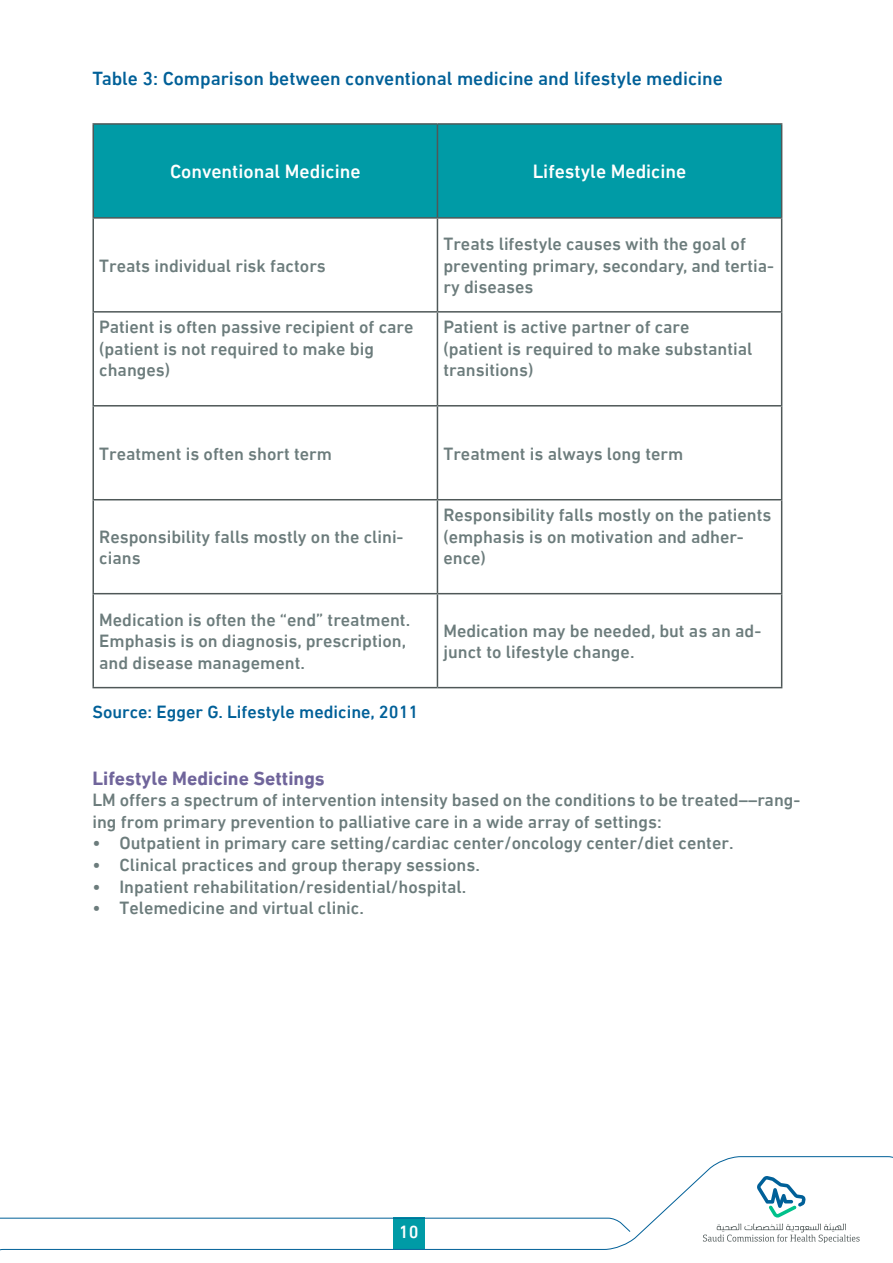
<style>
.page{position:relative;width:893px;height:1263px;background:#fff}
.page>*{position:absolute;margin:0;border:0;box-sizing:border-box;transform-origin:0 0}
.t1{font:500 19.5px "DIN Next LTW23";color:#fff}
.t2{font:700 19.5px "DIN Next LTW23";color:#70659b}
.t3{font:500 19.35px "DIN Next LTW23";color:#006098}
.t4{font:500 18px/21.6px "DIN Next LTW23";color:#6c7c7c}
.t5{font:500 18px "DIN Next LTW23";color:#006098}
.t6{font:500 18px "DIN Next LTW23";color:#fff}
</style>
<div class="page">
<svg style="left:0;top:1156px;width:893px;height:95px"></svg>
<svg style="left:757px;top:1176px;width:49px;height:41px"></svg>
<svg style="left:703px;top:1223px;width:157px;height:19px"></svg>
<div style="left:94px;top:125px;width:687px;height:92px;background:#009ba6"></div>
<hr style="left:92px;top:123px;width:345px;height:2px;background:#4f5858">
<hr style="left:92px;top:125px;width:2px;height:92px;background:#4f5858">
<hr style="left:437px;top:123px;width:345px;height:2px;background:#4f5858">
<hr style="left:437px;top:125px;width:1px;height:92px;background:#4f5858">
<hr style="left:781px;top:125px;width:1px;height:92px;background:#4f5858">
<hr style="left:92px;top:217px;width:345px;height:2px;background:#4f5858">
<hr style="left:92px;top:219px;width:2px;height:92px;background:#4f5858">
<hr style="left:437px;top:217px;width:345px;height:2px;background:#4f5858">
<hr style="left:437px;top:219px;width:1px;height:92px;background:#4f5858">
<hr style="left:781px;top:219px;width:1px;height:92px;background:#4f5858">
<hr style="left:92px;top:311px;width:345px;height:2px;background:#4f5858">
<hr style="left:92px;top:313px;width:2px;height:92px;background:#4f5858">
<hr style="left:437px;top:311px;width:345px;height:2px;background:#4f5858">
<hr style="left:437px;top:313px;width:1px;height:92px;background:#4f5858">
<hr style="left:781px;top:313px;width:1px;height:92px;background:#4f5858">
<hr style="left:92px;top:405px;width:345px;height:1px;background:#4f5858">
<hr style="left:92px;top:406px;width:2px;height:93px;background:#4f5858">
<hr style="left:437px;top:405px;width:345px;height:1px;background:#4f5858">
<hr style="left:437px;top:406px;width:1px;height:93px;background:#4f5858">
<hr style="left:781px;top:406px;width:1px;height:93px;background:#4f5858">
<hr style="left:92px;top:499px;width:345px;height:1px;background:#4f5858">
<hr style="left:92px;top:500px;width:2px;height:93px;background:#4f5858">
<hr style="left:437px;top:499px;width:345px;height:1px;background:#4f5858">
<hr style="left:437px;top:500px;width:1px;height:93px;background:#4f5858">
<hr style="left:781px;top:500px;width:1px;height:93px;background:#4f5858">
<hr style="left:92px;top:593px;width:345px;height:1px;background:#4f5858">
<hr style="left:92px;top:594px;width:2px;height:93px;background:#4f5858">
<hr style="left:437px;top:593px;width:345px;height:1px;background:#4f5858">
<hr style="left:437px;top:594px;width:1px;height:93px;background:#4f5858">
<hr style="left:781px;top:594px;width:1px;height:93px;background:#4f5858">
<hr style="left:92px;top:687px;width:345px;height:1px;background:#4f5858">
<hr style="left:437px;top:687px;width:345px;height:1px;background:#4f5858">
<p class="t3" style="left:92px;top:67px;width:632px">Table 3: Comparison between conventional medicine and lifestyle medicine</p>
<p class="t1" style="left:170px;top:160px;width:192px">Conventional Medicine</p>
<p class="t1" style="left:533px;top:160px;width:155px">Lifestyle Medicine</p>
<p class="t4" style="left:99px;top:255px;width:228px">Treats individual risk factors</p>
<p class="t4" style="left:99px;top:316px;width:316px">Patient is often passive recipient of care</p>
<p class="t4" style="left:99px;top:338px;width:276px">(patient is not required to make big changes)</p>
<p class="t4" style="left:443px;top:233px;width:332px">Treats lifestyle causes with the goal of preventing primary, secondary, and tertia&shy;ry diseases</p>
<p class="t4" style="left:443px;top:316px;width:247px">Patient is active partner of care</p>
<p class="t4" style="left:443px;top:338px;width:311px">(patient is required to make substantial</p>
<p class="t4" style="left:443px;top:359px;width:91px">transitions)</p>
<p class="t4" style="left:99px;top:442px;width:234px">Treatment is often short term</p>
<p class="t4" style="left:443px;top:442px;width:241px">Treatment is always long term</p>
<p class="t4" style="left:99px;top:526px;width:306px">Responsibility falls mostly on the clini&shy;cians</p>
<p class="t4" style="left:443px;top:504px;width:330px">Responsibility falls mostly on the patients</p>
<p class="t4" style="left:443px;top:526px;width:302px">(emphasis is on motivation and adher&shy;ence)</p>
<p class="t4" style="left:99px;top:609px;width:312px">Medication is often the “end” treatment.<br>Emphasis is on diagnosis, prescription, and disease management.</p>
<p class="t4" style="left:443px;top:620px;width:319px">Medication may be needed, but as an ad&shy;junct to lifestyle change.</p>
<p class="t5" style="left:92px;top:701px;width:327px">Source: Egger G. Lifestyle medicine, 2011</p>
<p class="t2" style="left:92px;top:766px;width:234px">Lifestyle Medicine Settings</p>
<p class="t4" style="left:92px;top:789px;width:709px">LM offers a spectrum of intervention intensity based on the conditions to be treated––rang&shy;ing from primary prevention to palliative care in a wide array of settings:</p>
<p class="t4" style="left:92px;top:832px;width:643px">• Outpatient in primary care setting/cardiac center/oncology center/diet center.</p>
<p class="t4" style="left:92px;top:854px;width:389px">• Clinical practices and group therapy sessions.</p>
<p class="t4" style="left:92px;top:876px;width:375px">• Inpatient rehabilitation/residential/hospital.</p>
<p class="t4" style="left:92px;top:897px;width:273px">• Telemedicine and virtual clinic.</p>
<p class="t6" style="left:399px;top:1221px;width:21px">10</p>
</div>
